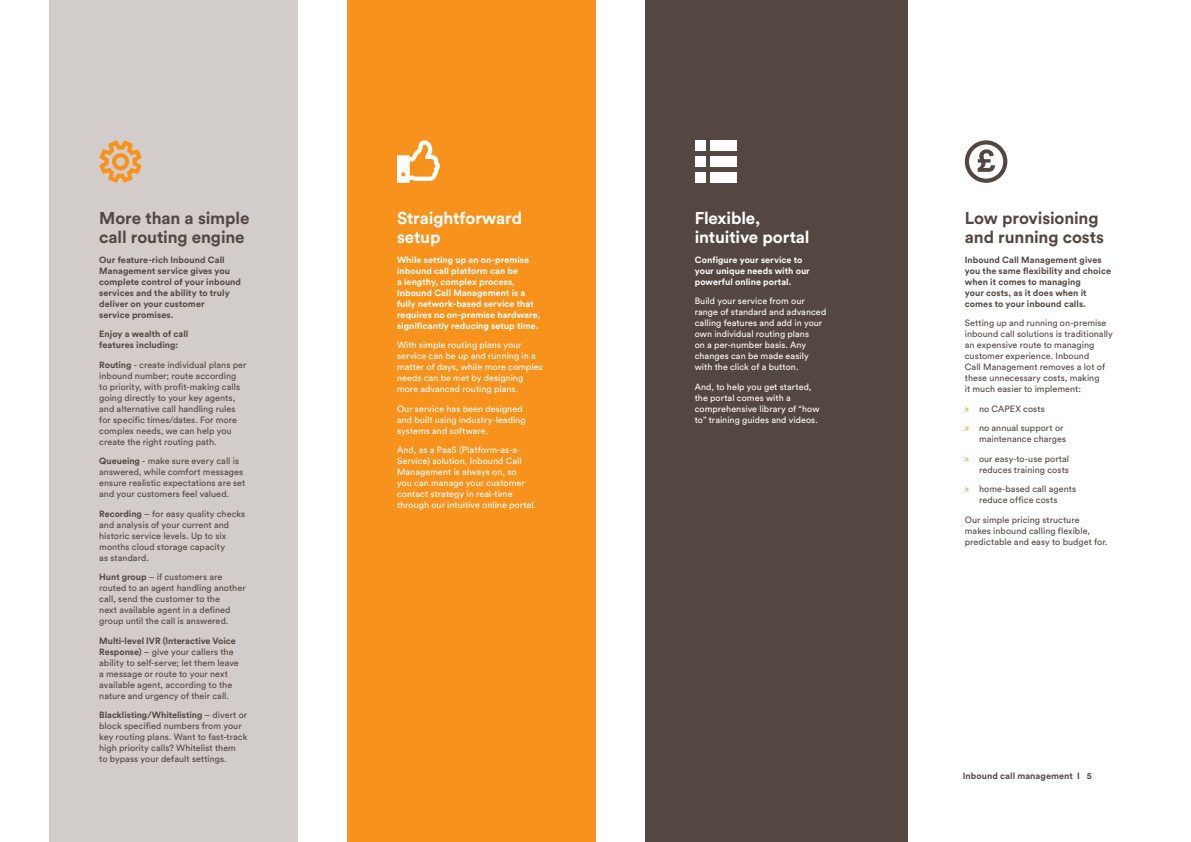
<style>
.page{position:relative;width:1191px;height:842px;background:#fff}
.page>*{position:absolute;margin:0;border:0;box-sizing:border-box;transform-origin:0 0}
.SUBHEADER_-_WARM_GRE{font:700 17px/19px "Circular Std";letter-spacing:-.005em;color:#544640}
.SUBHEADER_-_WHITE{font:700 17px/19px "Circular Std";letter-spacing:-.01em;color:#fff}
.BODY_COPY_-_WARM_GRE{font:9px/11px "Circular Std";letter-spacing:.005em;color:#544640}
.BODY_COPY_-_WHITE{font:9px/11px "Circular Std";letter-spacing:.005em;color:#fff}
.BODY_COPY_-_WARM_GRE-2{font:700 9px/11px "Circular Std";letter-spacing:.005em;color:#544640}
.BODY_COPY_-_BOLD_-_W{font:700 9px/11px "Circular Std";letter-spacing:.005em;color:#fff}
.BODY_COPY_-_WHITE-2{font:700 9px/11px "Circular Std";letter-spacing:.005em;color:#fff}
.BODY_COPY_-_BOLD_-_W-2{font:700 9px/11px "Circular Std";letter-spacing:.005em;color:#544640}
.s1{font-weight:700}
.s2{color:#f7931d}
</style>
<div class="page">
<div style="left:50px;top:0;width:248px;height:842px;background:#d2ccca"></div>
<div style="left:347px;top:0;width:248px;height:842px;background:#f7931d"></div>
<div style="left:645px;top:0;width:262px;height:842px;background:#544640"></div>
<svg style="left:99px;top:140px;width:43px;height:43px"></svg>
<svg style="left:964px;top:140px;width:43px;height:43px"></svg>
<svg style="left:397px;top:140px;width:43px;height:43px"></svg>
<div style="left:710px;top:140px;width:27px;height:11px;background:#fff"></div>
<div style="left:710px;top:156px;width:27px;height:11px;background:#fff"></div>
<div style="left:710px;top:172px;width:27px;height:11px;background:#fff"></div>
<div style="left:694px;top:140px;width:11px;height:11px;background:#fff"></div>
<div style="left:694px;top:156px;width:11px;height:11px;background:#fff"></div>
<div style="left:694px;top:172px;width:11px;height:11px;background:#fff"></div>
<p class="SUBHEADER_-_WARM_GRE" style="left:99px;top:208px;width:152px">More than a simple call routing engine</p>
<p class="BODY_COPY_-_WARM_GRE-2" style="left:99px;top:254px;width:143px">Our feature-rich Inbound Call<br>Management service gives you complete control of your inbound services and the ability to truly deliver on your customer<br>service promises.</p>
<p class="BODY_COPY_-_BOLD_-_W-2" style="left:99px;top:328px;width:91px">Enjoy a wealth of call features including:</p>
<p class="BODY_COPY_-_WARM_GRE" style="left:99px;top:359px;width:149px"><span class="s1">Routing</span> - create individual plans per inbound number; route according to priority, with profit-making calls going directly to your key agents, and alternative call handling rules for specific times/dates. For more complex needs, we can help you create the right routing path.</p>
<p class="BODY_COPY_-_WARM_GRE" style="left:99px;top:455px;width:148px"><span class="s1">Queueing</span> - make sure every call is answered, while comfort messages ensure realistic expectations are set and your customers feel valued.</p>
<p class="BODY_COPY_-_WARM_GRE" style="left:99px;top:508px;width:148px"><span class="s1">Recording</span> – for easy quality checks and analysis of your current and historic service levels. Up to six months cloud storage capacity<br>as standard.</p>
<p class="BODY_COPY_-_WARM_GRE" style="left:99px;top:571px;width:148px"><span class="s1">Hunt group</span> – if customers are routed to an agent handling another call, send the customer to the<br>next available agent in a defined group until the call is answered.</p>
<p class="BODY_COPY_-_WARM_GRE" style="left:99px;top:635px;width:141px"><span class="s1">Multi-level IVR (Interactive Voice Response)</span> – give your callers the ability to self-serve; let them leave a message or route to your next available agent, according to the nature and urgency of their call.</p>
<p class="BODY_COPY_-_WARM_GRE" style="left:99px;top:709px;width:150px"><span class="s1">Blacklisting/Whitelisting</span> – divert or block specified numbers from your key routing plans. Want to fast-track high priority calls? Whitelist them<br>to bypass your default settings.</p>
<p class="SUBHEADER_-_WHITE" style="left:397px;top:208px;width:127px">Straightforward setup</p>
<p class="BODY_COPY_-_BOLD_-_W" style="left:397px;top:254px;width:145px">While setting up an on-premise inbound call platform can be<br>a lengthy, complex process,<br>Inbound Call Management is a fully network-based service that requires no on-premise hardware, significantly reducing setup time.</p>
<p class="BODY_COPY_-_WHITE" style="left:397px;top:339px;width:147px">With simple routing plans your service can be up and running in a matter of days, while more complex needs can be met by designing more advanced routing plans.</p>
<p class="BODY_COPY_-_WHITE" style="left:397px;top:403px;width:130px">Our service has been designed and built using industry-leading systems and software.</p>
<p class="BODY_COPY_-_WHITE" style="left:397px;top:444px;width:141px">And, as a PaaS (Platform-as-a-<br>Service) solution, Inbound Call<br>Management is always on, so<br>you can manage your customer contact strategy in real-time through our intuitive online portal.</p>
<p class="SUBHEADER_-_WHITE" style="left:694px;top:208px;width:116px">Flexible, intuitive portal</p>
<p class="BODY_COPY_-_WHITE-2" style="left:694px;top:254px;width:117px">Configure your service to your unique needs with our powerful online portal.</p>
<p class="BODY_COPY_-_WHITE" style="left:694px;top:295px;width:133px">Build your service from our range of standard and advanced calling features and add in your own individual routing plans<br>on a per-number basis. Any changes can be made easily with the click of a button.</p>
<p class="BODY_COPY_-_WHITE" style="left:694px;top:381px;width:126px">And, to help you get started, the portal comes with a comprehensive library of “how to” training guides and videos.</p>
<p class="SUBHEADER_-_WARM_GRE" style="left:964px;top:208px;width:141px">Low provisioning and running costs</p>
<p class="BODY_COPY_-_WARM_GRE-2" style="left:964px;top:254px;width:148px">Inbound Call Management gives you the same flexibility and choice when it comes to managing<br>your costs, as it does when it comes to your inbound calls.</p>
<p class="BODY_COPY_-_WARM_GRE" style="left:964px;top:317px;width:150px">Setting up and running on-premise inbound call solutions is traditionally an expensive route to managing customer experience. Inbound<br>Call Management removes a lot of these unnecessary costs, making<br>it much easier to implement:</p>
<p class="BODY_COPY_-_WARM_GRE" style="left:964px;top:403px;width:81px"><span class="s2">&gt;</span> no CAPEX costs</p>
<p class="BODY_COPY_-_WARM_GRE" style="left:979px;top:422px;width:89px;text-indent:-14px"><span class="s2">&gt;</span> no annual support or maintenance charges</p>
<p class="BODY_COPY_-_WARM_GRE" style="left:964px;top:453px;width:106px;text-align:right"><span class="s2">&gt;</span> our easy-to-use portal reduces training costs</p>
<p class="BODY_COPY_-_WARM_GRE" style="left:964px;top:483px;width:113px;text-align:center"><span class="s2">&gt;</span> home-based call agents reduce office costs</p>
<p class="BODY_COPY_-_WARM_GRE" style="left:964px;top:514px;width:144px">Our simple pricing structure makes inbound calling flexible, predictable and easy to budget for.</p>
<p class="BODY_COPY_-_WARM_GRE-2" style="left:962px;top:770px;width:130px">Inbound call management I 5</p>
</div>
